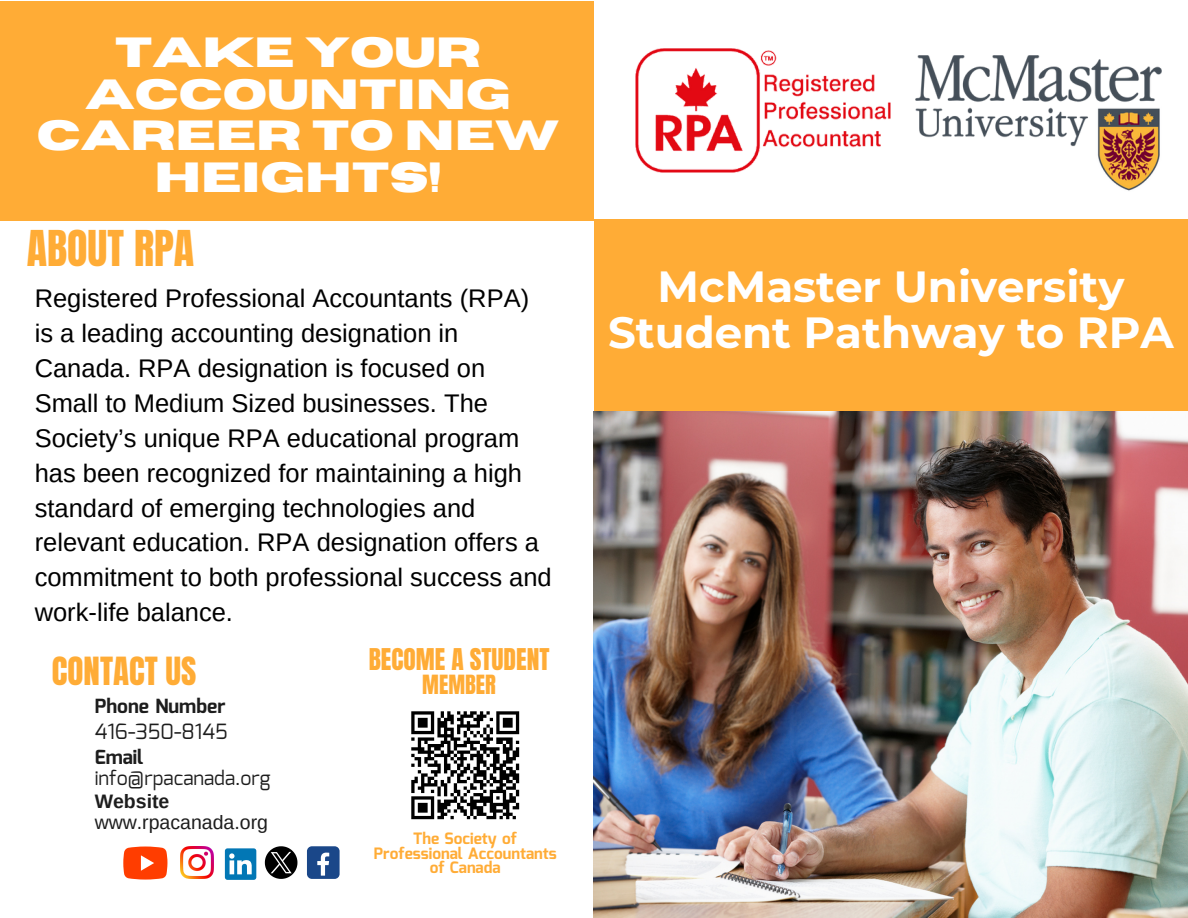
<style>
.page{position:relative;width:1188px;height:918px;background:#fff}
.page>*{position:absolute;margin:0;border:0;box-sizing:border-box;transform-origin:0 0}
.t1{font:700 43.5px/46.2px "Montserrat";color:#fff;text-align:center}
.t2{font:700 42px/41.7px "Horizon";color:#fff;text-align:center}
.t3{font:42px "Anton";color:#ffac36}
.t4{font:33px "Anton";color:#ffac36}
.t5{font:25.5px/34.8px "Arimo";color:#000}
.t6{font:25.5px "Anton";color:#ffac36}
.t7{font:22.5px "Anton";color:#ffac36}
.t8{font:21px "Mina";color:#1d1d1d}
.t9{font:19.5px "Mina";color:#1d1d1d}
.t10{font:19.5px "Arimo";color:#1d1d1d}
.t11{font:700 19.5px "Mina";color:#1d1d1d}
.t12{font:700 19.5px "Arimo";color:#1d1d1d}
.t13{font:700 15.6px/14.7px "Mina";color:#ffac36;text-align:center}
</style>
<div class="page">
<div style="left:594px;top:219px;width:594px;height:196px;background:#ffac36"></div>
<img style="left:635px;top:49px;width:255px;height:124px">
<div style="left:0;top:1px;width:594px;height:219px;background:#ffac36"></div>
<img style="left:181px;top:846px;width:32px;height:33px">
<svg style="left:123px;top:847px;width:44px;height:33px"></svg>
<svg style="left:225px;top:848px;width:31px;height:32px"></svg>
<svg style="left:265px;top:846px;width:32px;height:33px"></svg>
<div style="left:307px;top:846px;width:33px;height:33px;background:#1a4789;border-radius:5px"></div>
<svg style="left:317px;top:853px;width:12px;height:23px"></svg>
<img style="left:916px;top:56px;width:245px;height:135px">
<img style="left:594px;top:411px;width:594px;height:507px">
<svg style="left:411px;top:711px;width:109px;height:109px"></svg>
<h2 class="t2" style="left:37px;top:33px;width:524px">TAKE YOUR<br>ACCOUNTING<br>CAREER TO NEW<br>HEIGHTS!</h2>
<h6 class="t3" style="left:27px;top:219px;width:169px">ABOUT RPA</h6>
<p class="t5" style="left:35px;top:281px;width:519px">Registered Professional Accountants (RPA) is a leading accounting designation in Canada. RPA designation is focused on Small to Medium Sized businesses. The Society’s unique RPA educational program has been recognized for maintaining a high standard of emerging technologies and relevant education. RPA designation offers a commitment to both professional success and work-life balance.</p>
<h5 class="t4" style="left:52px;top:648px;width:146px">CONTACT US</h5>
<h4 class="t11" style="left:95px;top:695px;width:132px">Phone Number</h4>
<p class="t8" style="left:95px;top:720px;width:135px">416-350-8145</p>
<p class="t11" style="left:95px;top:746px;width:50px">Email</p>
<p class="t9" style="left:95px;top:767px;width:177px">info@rpacanada.org</p>
<p class="t10" style="left:95px;top:811px;width:175px">www.rpacanada.org</p>
<p class="t6" style="left:369px;top:641px;width:182px">BECOME A STUDENT</p>
<p class="t7" style="left:422px;top:668px;width:75px">MEMBER</p>
<p class="t12" style="left:95px;top:790px;width:76px">Website</p>
<p class="t13" style="left:374px;top:831px;width:184px">The Society of<br>Professional Accountants of Canada</p>
<p class="t1" style="left:608px;top:263px;width:567px">McMaster University<br>Student Pathway to RPA</p>
</div>
